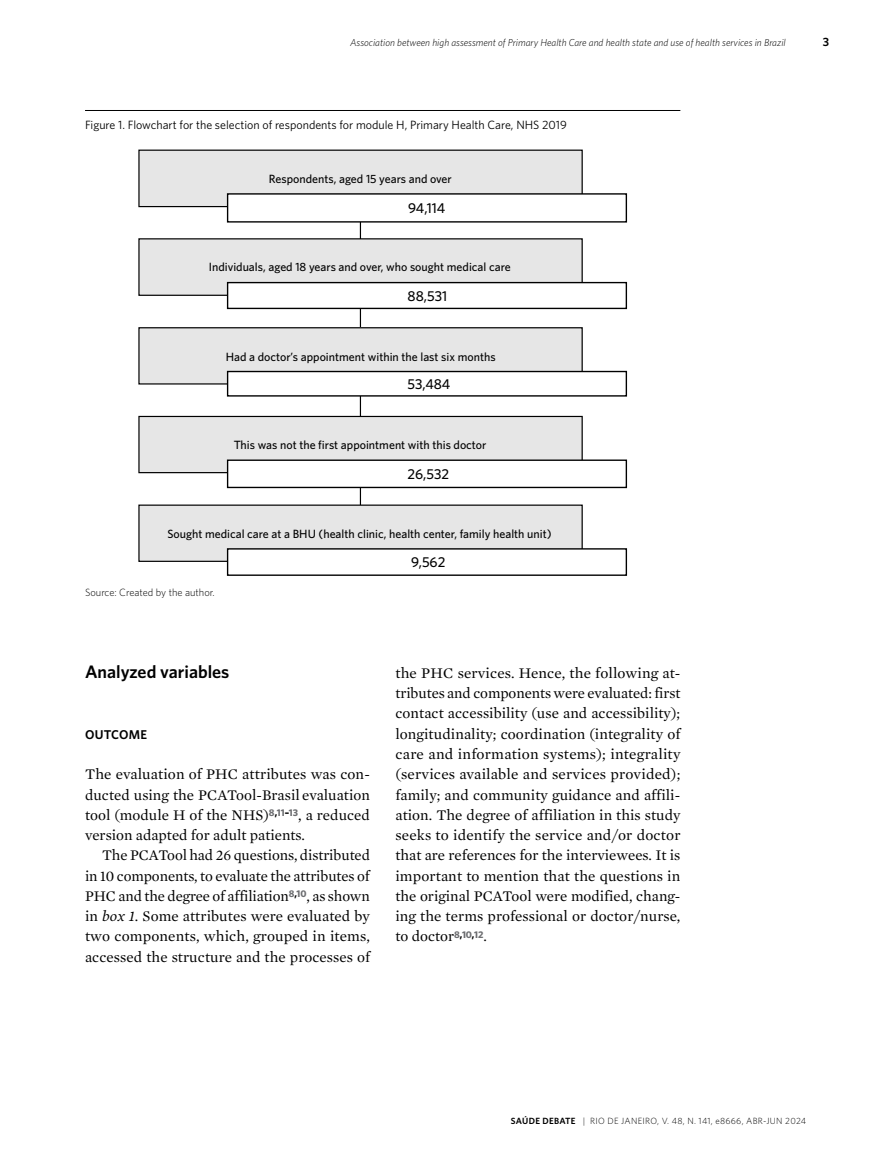
<style>
.page{position:relative;width:893px;height:1170px;background:#fff}
.page>*{position:absolute;margin:0;border:0;box-sizing:border-box;transform-origin:0 0}
.t1{font:600 18px "Whitney";color:#000}
.t2{font:15px/20.2px "Mercury Text G1";letter-spacing:.005em;color:#000;text-align:justify}
.t3{font:500 14.4px "Whitney";color:#000}
.t4{font:600 12.75px "Whitney";letter-spacing:.02em;color:#000}
.t5{font:500 12px "Whitney";color:#000}
.t6{font:12px "Whitney";color:#000}
.t7{font:600 12px "Whitney";color:#000}
.t8{font:300 10.5px "Whitney";color:#000}
.t9{font:italic 300 10.2px "Whitney";color:#000}
.t10{font:300 9px "Whitney";letter-spacing:.03em;color:#000}
.s1{font-style:italic}
.s2{font-weight:600}
</style>
<div class="page">
<hr style="left:85px;top:110px;width:595px;height:1px;background:#000">
<hr style="left:360px;top:472px;width:1px;height:33px;background:#000">
<hr style="left:360px;top:384px;width:1px;height:32px;background:#000">
<hr style="left:360px;top:295px;width:1px;height:33px;background:#000">
<hr style="left:360px;top:206px;width:1px;height:33px;background:#000">
<div style="left:139px;top:150px;width:443px;height:56px;background:#e6e6e6"></div>
<div style="left:138px;top:149px;width:445px;height:58px;border:1px solid #000"></div>
<div style="left:228px;top:194px;width:398px;height:28px;background:#fff"></div>
<div style="left:227px;top:193px;width:400px;height:29px;border:1px solid #000"></div>
<div style="left:139px;top:239px;width:443px;height:56px;background:#e6e6e6"></div>
<div style="left:228px;top:282px;width:398px;height:26px;background:#fff"></div>
<div style="left:227px;top:282px;width:400px;height:27px;border:1px solid #000"></div>
<div style="left:139px;top:328px;width:443px;height:56px;background:#e6e6e6"></div>
<div style="left:138px;top:327px;width:445px;height:57px;border:1px solid #000"></div>
<div style="left:228px;top:371px;width:398px;height:25px;background:#fff"></div>
<div style="left:227px;top:371px;width:400px;height:25px;border:1px solid #000"></div>
<div style="left:139px;top:416px;width:443px;height:56px;background:#e6e6e6"></div>
<div style="left:138px;top:416px;width:445px;height:57px;border:1px solid #000"></div>
<div style="left:228px;top:460px;width:398px;height:27px;background:#fff"></div>
<div style="left:227px;top:459px;width:400px;height:29px;border:1px solid #000"></div>
<div style="left:139px;top:505px;width:443px;height:56px;background:#e6e6e6"></div>
<div style="left:138px;top:504px;width:445px;height:58px;border:1px solid #000"></div>
<div style="left:228px;top:549px;width:398px;height:26px;background:#fff"></div>
<div style="left:227px;top:548px;width:400px;height:28px;border:1px solid #000"></div>
<p class="t9" style="left:350px;top:36px;width:437px">Association between high assessment of Primary Health Care and health state and use of health services in Brazil</p>
<p class="t7" style="left:823px;top:34px;width:8px">3</p>
<p class="t6" style="left:85px;top:117px;width:483px">Figure 1. Flowchart for the selection of respondents for module H, Primary Health Care, NHS 2019</p>
<p class="t5" style="left:269px;top:170px;width:184px">Respondents, aged 15 years and over</p>
<p class="t3" style="left:408px;top:198px;width:39px">94,114</p>
<p class="t5" style="left:209px;top:259px;width:303px">Individuals, aged 18 years and over, who sought medical care</p>
<p class="t3" style="left:408px;top:286px;width:41px">88,531</p>
<p class="t5" style="left:226px;top:348px;width:271px">Had a doctor’s appointment within the last six months</p>
<p class="t3" style="left:408px;top:374px;width:44px">53,484</p>
<p class="t5" style="left:234px;top:437px;width:254px">This was not the first appointment with this doctor</p>
<p class="t3" style="left:408px;top:464px;width:43px">26,532</p>
<p class="t5" style="left:167px;top:525px;width:386px">Sought medical care at a BHU (health clinic, health center, family health unit)</p>
<p class="t3" style="left:411px;top:552px;width:36px">9,562</p>
<p class="t8" style="left:85px;top:585px;width:131px">Source: Created by the author.</p>
<p class="t1" style="left:85px;top:659px;width:146px">Analyzed variables</p>
<p class="t4" style="left:85px;top:725px;width:63px">OUTCOME</p>
<p class="t2" style="left:85px;top:764px;width:286px">The evaluation of PHC attributes was con&shy;ducted using the PCATool-Brasil evaluation tool (module H of the NHS)<sup>8</sup><sup>,</sup><sup>11</sup><sup>–</sup><sup>13</sup>, a reduced version adapted for adult patients.</p>
<p class="t2" style="left:85px;top:845px;width:287px;text-indent:17px">The PCATool had 26 questions, distributed in 10 components, to evaluate the attributes of PHC and the degree of affiliation<sup>8</sup><sup>,</sup><sup>10</sup>, as shown in <span class="s1">box 1</span>. Some attributes were evaluated by two components, which, grouped in items, accessed the structure and the processes of</p>
<p class="t2" style="left:395px;top:662px;width:287px">the PHC services. Hence, the following at&shy;tributes and components were evaluated: first contact accessibility (use and accessibility); longitudinality; coordination (integrality of care and information systems); integrality (services available and services provided); family; and community guidance and affili&shy;ation. The degree of affiliation in this study seeks to identify the service and/or doctor that are references for the interviewees. It is important to mention that the questions in the original PCATool were modified, chang&shy;ing the terms professional or doctor/nurse, to doctor<sup>8</sup><sup>,</sup><sup>10</sup><sup>,</sup><sup>12</sup>.</p>
<p class="t10" style="left:511px;top:1114px;width:297px"><span class="s2">SAÚDE DEBATE</span> | RIO DE JANEIRO, V. 48, N. 141, e8666, Abr-Jun 2024</p>
</div>
